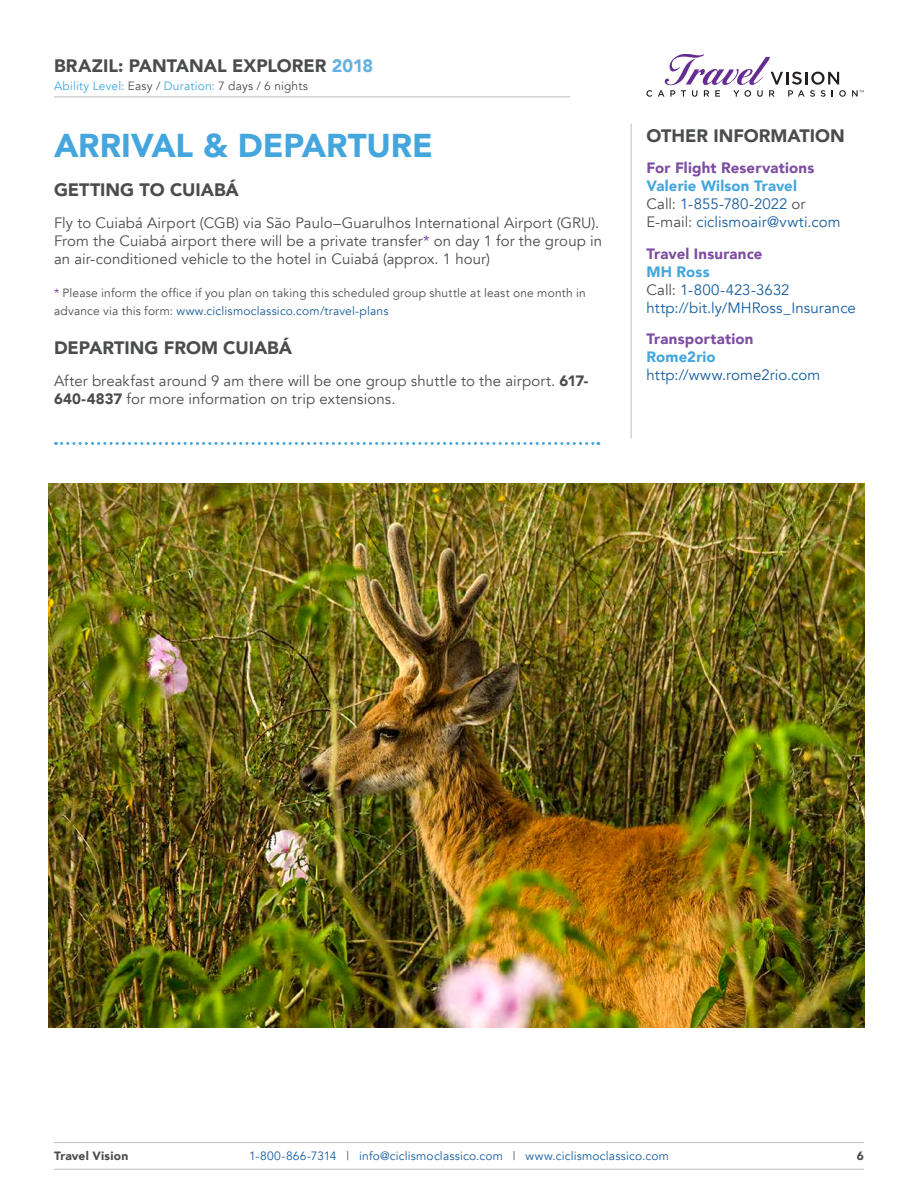
<style>
.page{position:relative;width:918px;height:1188px;background:#fff}
.page>*{position:absolute;margin:0;border:0;box-sizing:border-box;transform-origin:0 0}
.t1{font:900 33px "Avenir";letter-spacing:-.005em;color:#44a6dc}
.t2{font:900 18px "Avenir";color:#4b4c4d}
.t3{font:15px/18px "Avenir";letter-spacing:.005em;color:#4b4c4d}
.t4{font:15px/18px "Avenir";letter-spacing:.005em;color:#175d9e}
.t5{font:900 15px "Avenir";letter-spacing:.015em;color:#7d4da1}
.t6{font:900 15px "Avenir";letter-spacing:.01em;color:#44a6dc}
.t7{font:12px/18px "Avenir";letter-spacing:.015em;color:#4b4c4d}
.t8{font:12px "Avenir";letter-spacing:.015em;color:#175d9e}
.t9{font:12px "Avenir";letter-spacing:.015em;color:#44a6dc}
.t10{font:900 12px "Avenir";letter-spacing:.02em;color:#4b4c4d}
.s1{color:#66b1e0}
.s2{color:#4b4c4d}
.s3{color:#7d4da1}
.s4{color:#175d9e}
.s5{font-weight:900}
.s6{font-weight:900;color:#44a6dc}
</style>
<div class="page">
<svg style="left:646px;top:90px;width:6px;height:6px"></svg>
<svg style="left:658px;top:54px;width:188px;height:42px"></svg>
<svg style="left:852px;top:90px;width:12px;height:6px"></svg>
<hr style="left:54px;top:1142px;width:810px;height:1px;background:#bcbdc0">
<hr style="left:54px;top:96px;width:516px;height:1px;background:#bcbdc0">
<hr style="left:54px;top:1169px;width:810px;height:1px;background:#bcbdc0">
<hr style="left:631px;top:124px;width:1px;height:314px;background:#bcbdc0">
<svg style="left:56px;top:442px;width:543px;height:3px"></svg>
<img style="left:49px;top:484px;width:816px;height:544px">
<p class="t2" style="left:54px;top:50px;width:321px">BRAZIL: PANTANAL EXPLORER <span class="s1">2018</span></p>
<p class="t9" style="left:54px;top:79px;width:256px">Ability Level: <span class="s2">Easy /</span> Duration: <span class="s2">7 days / 6 nights</span></p>
<h1 class="t1" style="left:54px;top:117px;width:380px">ARRIVAL &amp; DEPARTURE</h1>
<p class="t2" style="left:54px;top:174px;width:186px">GETTING TO CUIABÁ</p>
<p class="t3" style="left:54px;top:214px;width:550px">Fly to Cuiabá Airport (CGB) via São Paulo–Guarulhos International Airport (GRU).<br>From the Cuiabá airport there will be a private transfer<span class="s3">*</span> on day 1 for the group in an air-conditioned vehicle to the hotel in Cuiabá (approx. 1 hour)</p>
<p class="t7" style="left:54px;top:284px;width:533px"><span class="s3">*</span> Please inform the office if you plan on taking this scheduled group shuttle at least one month in advance via this form: <span class="s4">www.ciclismoclassico.com/travel-plans</span></p>
<p class="t2" style="left:54px;top:333px;width:240px">DEPARTING FROM CUIABÁ</p>
<p class="t3" style="left:54px;top:372px;width:536px">After breakfast around 9 am there will be one group shuttle to the airport. <span class="s5">617-<br>640-4837</span> for more information on trip extensions.</p>
<p class="t2" style="left:646px;top:120px;width:200px">OTHER INFORMATION</p>
<p class="t5" style="left:646px;top:155px;width:169px">For Flight Reservations</p>
<p class="t4" style="left:646px;top:177px;width:196px"><span class="s6">Valerie Wilson Travel<br></span><span class="s2">Call:</span> 1-855-780-2022 <span class="s2">or<br>E-mail:</span> ciclismoair@vwti.com</p>
<p class="t5" style="left:646px;top:241px;width:118px">Travel Insurance</p>
<p class="t4" style="left:646px;top:263px;width:211px"><span class="s6">MH Ross<br></span><span class="s2">Call:</span> 1-800-423-3632 http://bit.ly/MHRoss_Insurance</p>
<p class="t5" style="left:646px;top:326px;width:109px">Transportation</p>
<p class="t6" style="left:646px;top:344px;width:71px">Rome2rio</p>
<p class="t4" style="left:646px;top:366px;width:175px">http://www.rome2rio.com</p>
<p class="t10" style="left:54px;top:1145px;width:76px">Travel Vision</p>
<p class="t8" style="left:249px;top:1149px;width:421px">1-800-866-7314 <span class="s2">|</span> info@ciclismoclassico.com <span class="s2">|</span> www.ciclismoclassico.com</p>
<p class="t10" style="left:857px;top:1145px;width:9px">6</p>
</div>
